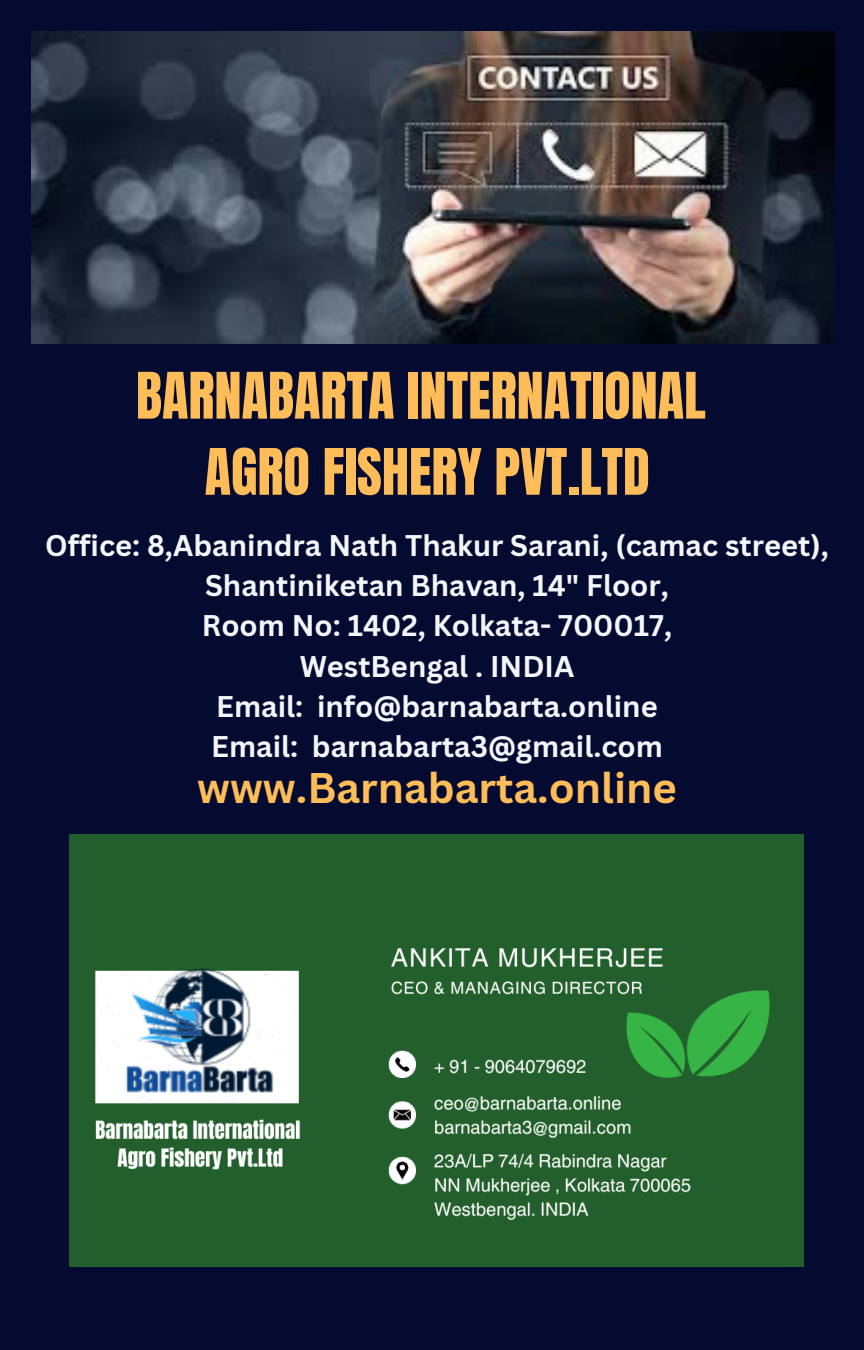
<style>
.page{position:relative;width:864px;height:1350px;background:#050a30}
.page>*{position:absolute;margin:0;border:0;box-sizing:border-box;transform-origin:0 0}
.t1{font:54.45px/76px "Anton";color:#ffbd59;text-align:center}
.t2{font:700 41.62px "Canva Sans";color:#ffbd59}
.t3{font:700 29.25px "Canva Sans";color:#f4f6fc}
</style>
<div class="page">
<img style="left:32px;top:31px;width:803px;height:312px">
<img style="left:70px;top:835px;width:734px;height:432px">
<p class="t1" style="left:136px;top:359px;width:571px">BARNABARTA INTERNATIONAL<br>AGRO FISHERY PVT.LTD</p>
<h1 class="t3" style="left:45px;top:525px;width:785px">Office: 8,Abanindra Nath Thakur Sarani, (camac street),</h1>
<p class="t3" style="left:205px;top:565px;width:465px">Shantiniketan Bhavan, 14" Floor,</p>
<p class="t3" style="left:202px;top:605px;width:472px">Room No: 1402, Kolkata- 700017,</p>
<p class="t3" style="left:300px;top:645px;width:276px">WestBengal . INDIA</p>
<p class="t3" style="left:216px;top:685px;width:443px">Email: info@barnabarta.online</p>
<p class="t3" style="left:211px;top:725px;width:453px">Email: barnabarta3@gmail.com</p>
<p class="t2" style="left:197px;top:758px;width:481px">www.Barnabarta.online</p>
</div>
